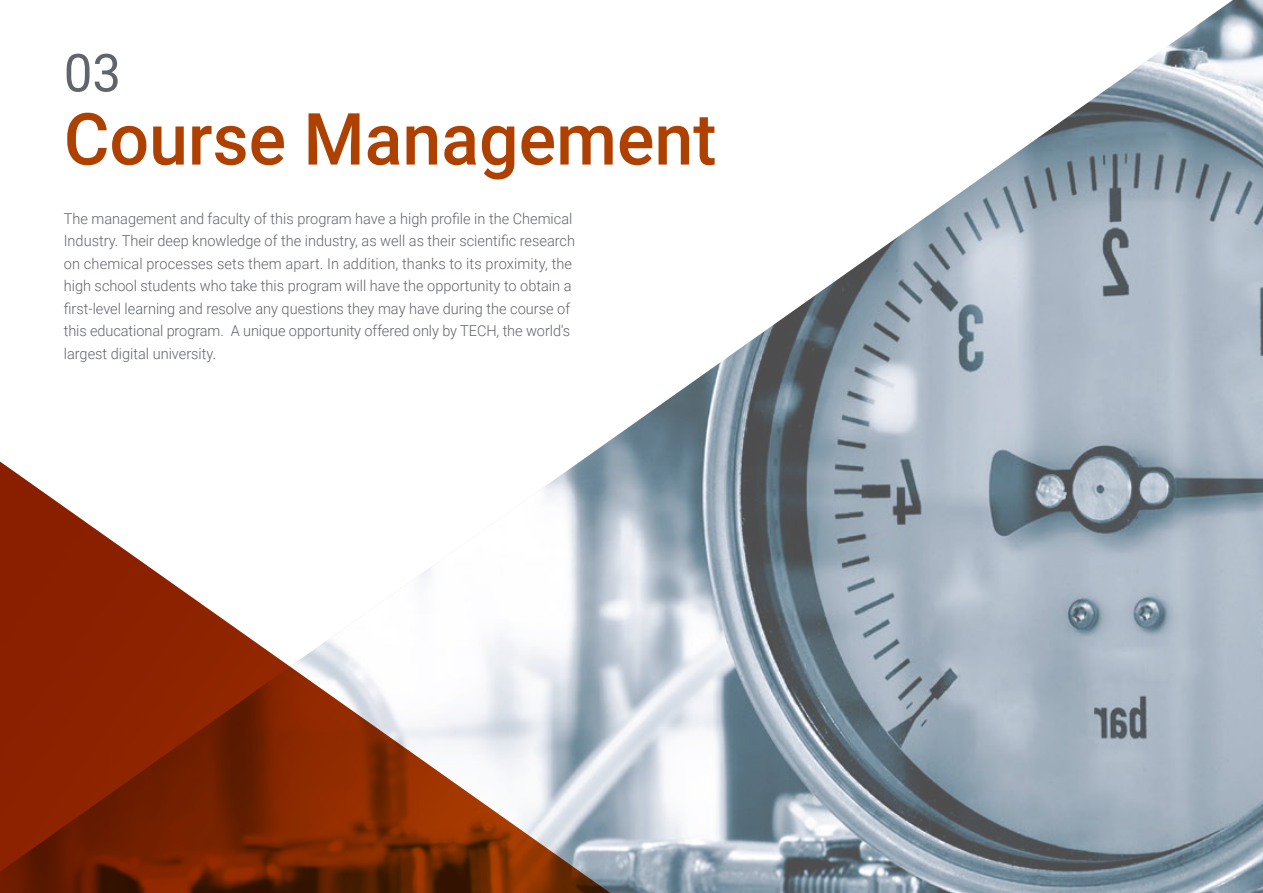
<style>
.page{position:relative;width:1263px;height:893px;background:#fff}
.page>*{position:absolute;margin:0;border:0;box-sizing:border-box;transform-origin:0 0}
.t1{font:500 72px "Roboto";color:#ae4000}
.t2{font:52.5px "Roboto";color:#61646a}
.t3{font:300 15px/22.5px "Roboto";color:#61646a}
</style>
<div class="page">
<img style="left:602px;top:0;width:661px;height:893px">
<svg style="left:0;top:446px;width:640px;height:447px"></svg>
<h2 class="t2" style="left:64px;top:36px;width:59px">03</h2>
<h1 class="t1" style="left:64px;top:89px;width:654px">Course Management</h1>
<p class="t3" style="left:64px;top:207px;width:513px">The management and faculty of this program have a high profile in the Chemical Industry. Their deep knowledge of the industry, as well as their scientific research on chemical processes sets them apart. In addition, thanks to its proximity, the high school students who take this program will have the opportunity to obtain a first-level learning and resolve any questions they may have during the course of this educational program. A unique opportunity offered only by TECH, the world's largest digital university.</p>
</div>
